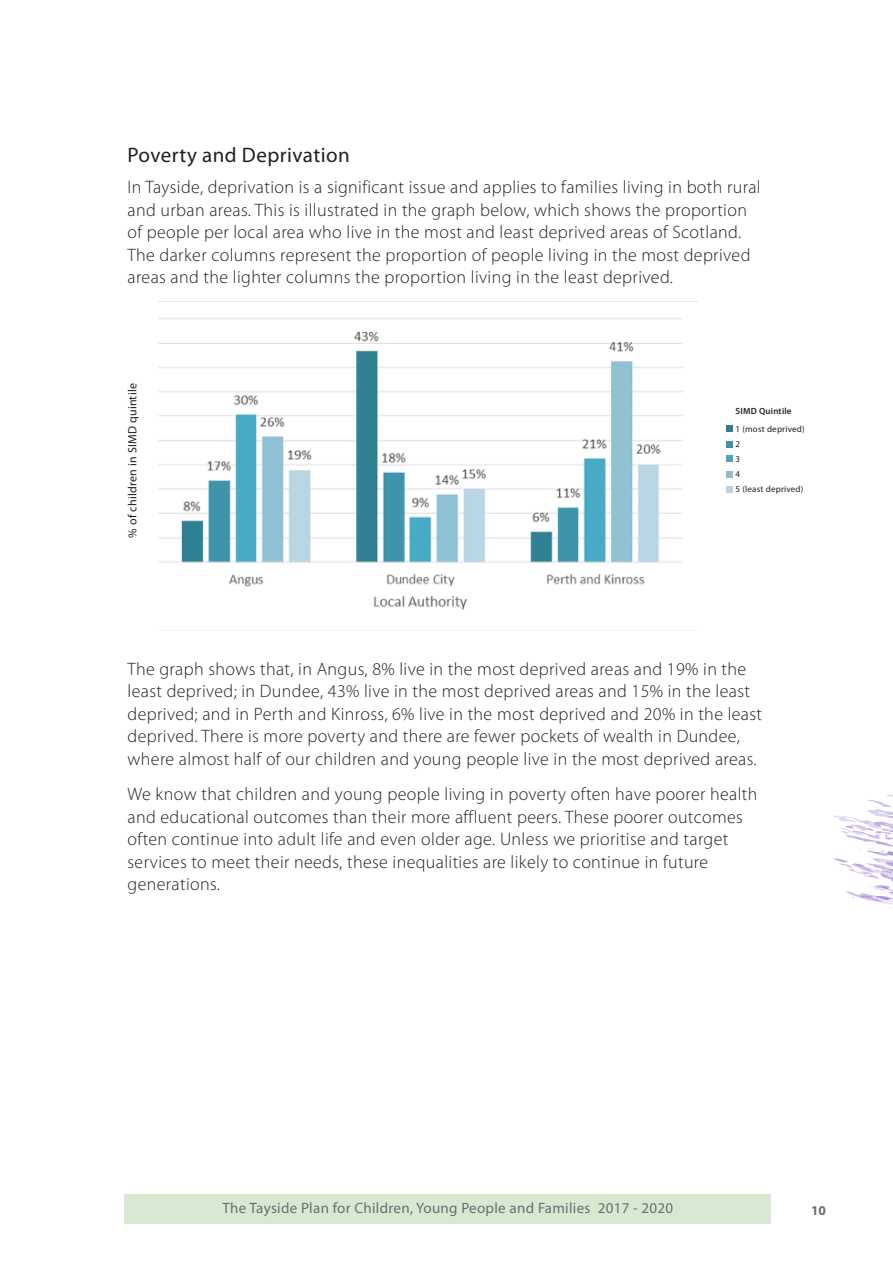
<style>
.page{position:relative;width:893px;height:1263px;background:#fff}
.page>*{position:absolute;margin:0;border:0;box-sizing:border-box;transform-origin:0 0}
.t1{font:21px "Myriad Pro";letter-spacing:.02em;color:#231f20}
.t2{font:300 18px/22.5px "Myriad Pro";letter-spacing:.02em;color:#231f20}
.t3{font:15px "Myriad Pro";letter-spacing:.02em;color:#6c6d70}
.t4{font:700 13.5px "Myriad Pro";color:#6c6d70}
.t5{font:12px "Myriad Pro";letter-spacing:.02em;color:#231f20}
.t6{font:9px "Myriad Pro";letter-spacing:.02em;color:#231f20}
.t7{font:600 9px "Myriad Pro";letter-spacing:.02em;color:#231f20}
</style>
<div class="page">
<div style="left:125px;top:1194px;width:646px;height:30px;background:#d8e9d2"></div>
<svg style="left:833px;top:794px;width:60px;height:111px"></svg>
<div style="left:726px;top:426px;width:7px;height:6px;background:#327c8f"></div>
<div style="left:726px;top:441px;width:7px;height:7px;background:#4091a7"></div>
<div style="left:726px;top:456px;width:7px;height:6px;background:#4aa3ba"></div>
<div style="left:726px;top:471px;width:7px;height:6px;background:#8ebdce"></div>
<div style="left:726px;top:486px;width:7px;height:6px;background:#b9d3de"></div>
<img style="left:157px;top:301px;width:541px;height:309px">
<p class="t1" style="left:128px;top:142px;width:224px">Poverty and Deprivation</p>
<p class="t2" style="left:128px;top:176px;width:635px">In Tayside, deprivation is a significant issue and applies to families living in both rural and urban areas. This is illustrated in the graph below, which shows the proportion of people per local area who live in the most and least deprived areas of Scotland.<br>The darker columns represent the proportion of people living in the most deprived areas and the lighter columns the proportion living in the least deprived.</p>
<p class="t5" style="left:125px;top:538px;width:156px;rotate:-90deg">% of children in SIMD quintile</p>
<p class="t7" style="left:736px;top:405px;width:57px">SIMD Quintile</p>
<p class="t6" style="left:736px;top:424px;width:71px">1 (most deprived)</p>
<p class="t6" style="left:736px;top:439px;width:6px">2</p>
<p class="t6" style="left:736px;top:454px;width:6px">3</p>
<p class="t6" style="left:736px;top:469px;width:6px">4</p>
<p class="t6" style="left:736px;top:484px;width:69px">5 (least deprived)</p>
<p class="t2" style="left:128px;top:657px;width:636px">The graph shows that, in Angus, 8% live in the most deprived areas and 19% in the least deprived; in Dundee, 43% live in the most deprived areas and 15% in the least deprived; and in Perth and Kinross, 6% live in the most deprived and 20% in the least deprived. There is more poverty and there are fewer pockets of wealth in Dundee, where almost half of our children and young people live in the most deprived areas.</p>
<p class="t2" style="left:128px;top:783px;width:631px">We know that children and young people living in poverty often have poorer health and educational outcomes than their more affluent peers. These poorer outcomes often continue into adult life and even older age. Unless we prioritise and target services to meet their needs, these inequalities are likely to continue in future generations.</p>
<p class="t3" style="left:223px;top:1199px;width:452px">The Tayside Plan for Children, Young People and Families 2017 - 2020</p>
<p class="t4" style="left:811px;top:1201px;width:16px">10</p>
</div>
